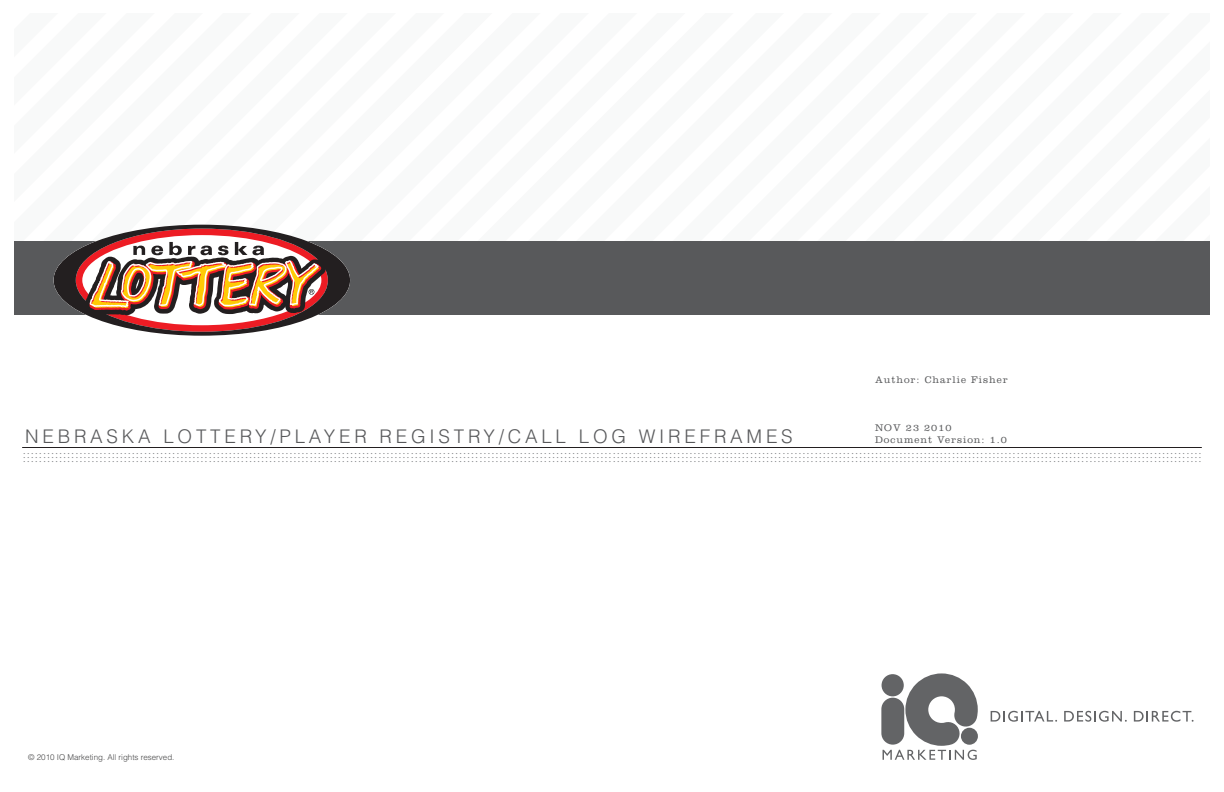
<style>
.page{position:relative;width:1224px;height:792px;background:#fff}
.page>*{position:absolute;margin:0;border:0;box-sizing:border-box;transform-origin:0 0}
.t1{font:300 18.8px "Helvetica";letter-spacing:.2em;color:#58595b}
.t2{font:300 10px/12px "Clarendon";letter-spacing:.1em;color:#58595b}
.t3{font:8px "Clarendon";color:#808285}
.t4{font:300 8px "Helvetica";color:#444445}
</style>
<div class="page">
<div style="left:14px;top:241px;width:1196px;height:74px;background:#58595b"></div>
<hr style="left:22px;top:447px;width:1180px;height:1px;background:#231f20">
<div style="left:881px;top:698px;width:23px;height:47px;background:#636466;border-radius:11px"></div>
<div style="left:882px;top:674px;width:22px;height:22px;background:#636466;border-radius:50%"></div>
<svg style="left:883px;top:673px;width:95px;height:87px"></svg>
<svg style="left:991px;top:711px;width:66px;height:11px"></svg>
<svg style="left:1064px;top:711px;width:63px;height:11px"></svg>
<svg style="left:1134px;top:711px;width:60px;height:11px"></svg>
<svg style="left:53px;top:224px;width:297px;height:112px"></svg>
<p class="t2" style="left:875px;top:374px;width:134px">Author: Charlie Fisher</p>
<h1 class="t1" style="left:25px;top:425px;width:769px">NEBRASKA LOTTERY/PLAYER REGISTRY/CALL LOG WIREFRAMES</h1>
<p class="t2" style="left:875px;top:421px;width:134px">NOV 23 2010<br>Document Version: 1.0</p>
<p class="t3" style="left:23px;top:446px;width:1180px">....................................................................................................................................................................................................................................................................................................</p>
<p class="t3" style="left:23px;top:450px;width:1180px">....................................................................................................................................................................................................................................................................................................</p>
<p class="t3" style="left:23px;top:454px;width:1180px">....................................................................................................................................................................................................................................................................................................</p>
<p class="t4" style="left:28px;top:752px;width:148px">© 2010 IQ Marketing. All rights reserved.</p>
</div>
